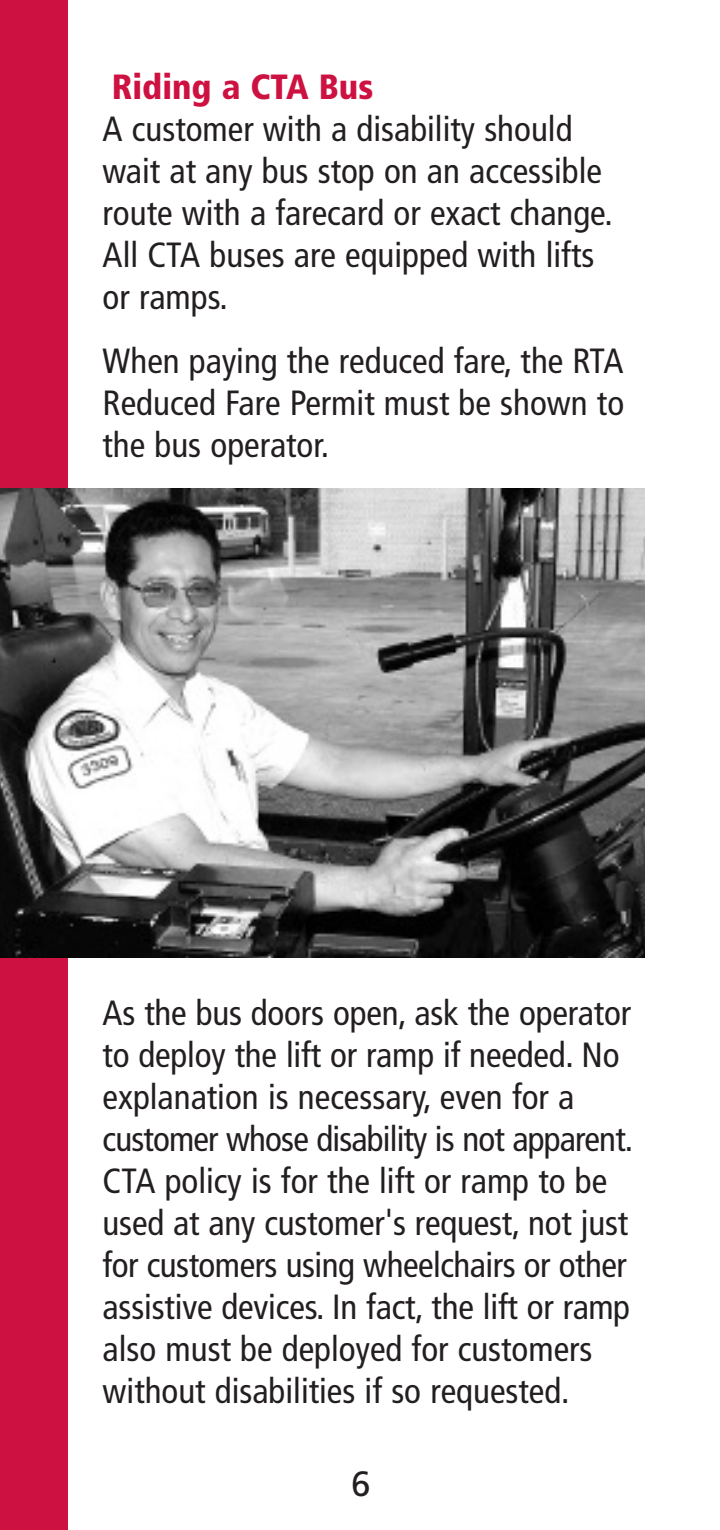
<style>
.page{position:relative;width:720px;height:1530px;background:#fff}
.page>*{position:absolute;margin:0;border:0;box-sizing:border-box;transform-origin:0 0}
.t1{font:condensed 35px/42px "Frutiger";color:#231f20}
.t2{font:900 condensed 35px "Frutiger";color:#cd1141}
.t3{font:35px "Frutiger";color:#231f20}
</style>
<div class="page">
<div style="left:0;top:0;width:67px;height:1530px;background:#cd1141"></div>
<img style="left:0;top:488px;width:644px;height:470px">
<p class="t2" style="left:112px;top:73px;width:263px">Riding a CTA Bus</p>
<p class="t1" style="left:103px;top:111px;width:512px">A customer with a disability should wait at any bus stop on an accessible route with a farecard or exact change.<br>All CTA buses are equipped with lifts or ramps.</p>
<p class="t1" style="left:103px;top:343px;width:523px;text-align:justify">When paying the reduced fare, the RTA Reduced Fare Permit must be shown to the bus operator.</p>
<p class="t1" style="left:103px;top:994px;width:532px">As the bus doors open, ask the operator to deploy the lift or ramp if needed. No explanation is necessary, even for a customer whose disability is not apparent.<br>CTA policy is for the lift or ramp to be used at any customer's request, not just for customers using wheelchairs or other assistive devices. In fact, the lift or ramp also must be deployed for customers without disabilities if so requested.</p>
<p class="t3" style="left:351px;top:1470px;width:21px">6</p>
</div>
